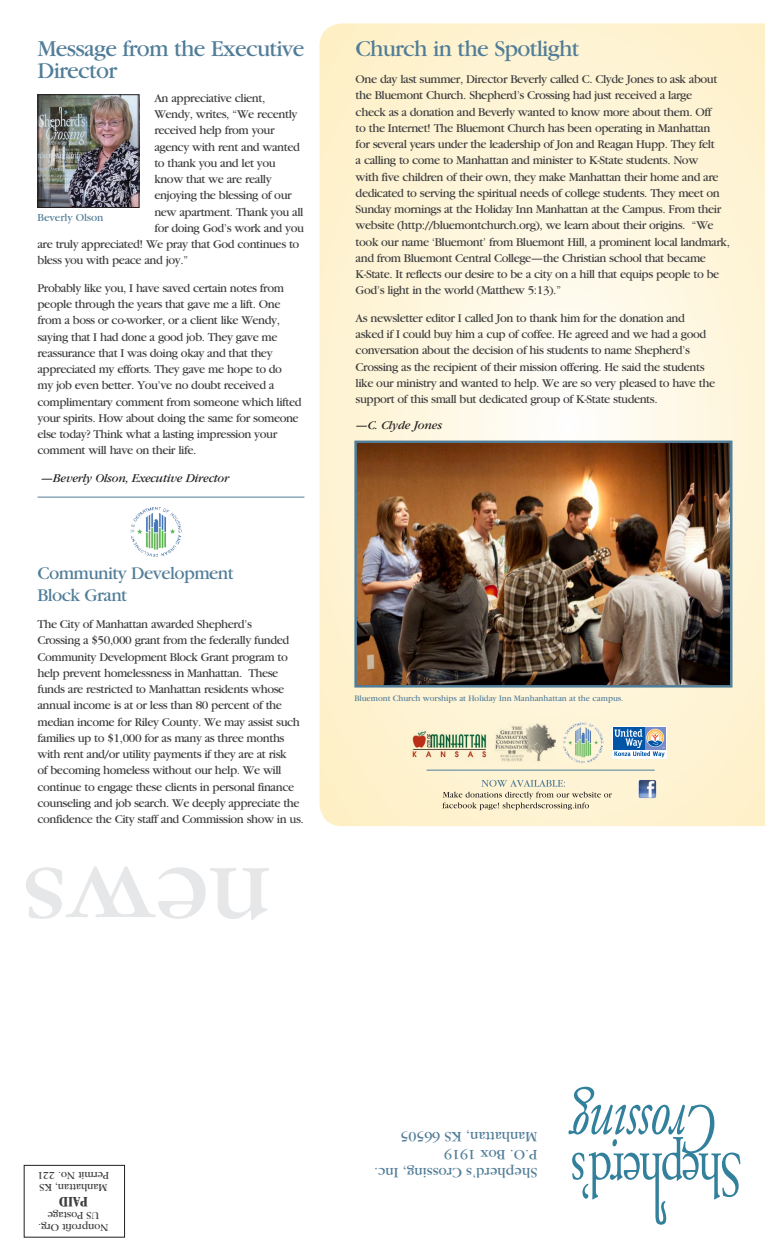
<style>
.page{position:relative;width:765px;height:1260px;background:#fff}
.page>*{position:absolute;margin:0;border:0;box-sizing:border-box;transform-origin:0 0}
.t1{font:110px "Garamond";color:#e6e7e9}
.t2{font:23.75px/22.5px "Garamond";letter-spacing:-.03em;color:#517d98}
.t3{font:18.75px "Garamond";letter-spacing:-.03em;color:#517d98}
.t4{font:15px "Garamond";color:#517d98}
.t5{font:700 condensed 15px "Garamond";color:#3e3e3f}
.t6{font:12.5px/16.2px "Garamond";letter-spacing:-.035em;color:#3e3e3f}
.t7{font:italic 12.5px "Garamond";letter-spacing:-.02em;color:#231f20}
.t8{font:11.25px "Garamond";letter-spacing:-.01em;color:#3e3e3f}
.t9{font:11.25px "Garamond";letter-spacing:-.01em;color:#517d98}
.t10{font:8.75px "Garamond";color:#517d98}
</style>
<div class="page">
<svg style="left:320px;top:23px;width:445px;height:803px;background:#fdf4d8"></svg>
<svg style="left:569px;top:1087px;width:171px;height:138px"></svg>
<img style="left:40px;top:96px;width:97px;height:110px">
<div style="left:38px;top:94px;width:101px;height:114px;border:1px solid #231f20"></div>
<hr style="left:38px;top:497px;width:267px;height:1px;background:#517d98">
<img style="left:494px;top:724px;width:61px;height:39px">
<svg style="left:442px;top:780px;width:170px;height:30px;background:#e3dabe"></svg>
<img style="left:638px;top:780px;width:18px;height:18px">
<hr style="left:427px;top:770px;width:228px;height:1px;background:#517d98">
<img style="left:562px;top:721px;width:44px;height:43px">
<img style="left:410px;top:729px;width:78px;height:31px">
<div style="left:612px;top:726px;width:54px;height:33px;background:#fff"></div>
<svg style="left:644px;top:727px;width:22px;height:23px"></svg>
<div style="left:613px;top:727px;width:31px;height:23px;background:#0155a7"></div>
<svg style="left:614px;top:729px;width:51px;height:28px"></svg>
<img style="left:357px;top:444px;width:372px;height:241px">
<div style="left:354px;top:441px;width:378px;height:247px;border:2px solid #517d98"></div>
<img style="left:130px;top:507px;width:52px;height:50px">
<div style="left:24px;top:1165px;width:101px;height:72px;border:1px solid #231f20"></div>
<p class="t2" style="left:38px;top:37px;width:269px">Message from the Executive<br>Director</p>
<p class="t6" style="left:154px;top:90px;width:113px">An appreciative client,</p>
<p class="t6" style="left:154px;top:106px;width:145px">Wendy, writes, “We recently</p>
<p class="t6" style="left:154px;top:122px;width:122px">received help from your</p>
<p class="t6" style="left:154px;top:139px;width:147px">agency with rent and wanted</p>
<p class="t6" style="left:154px;top:155px;width:123px">to thank you and let you</p>
<p class="t6" style="left:154px;top:171px;width:119px">know that we are really</p>
<p class="t6" style="left:154px;top:187px;width:139px">enjoying the blessing of our</p>
<p class="t6" style="left:154px;top:204px;width:151px">new apartment. Thank you all</p>
<p class="t6" style="left:154px;top:220px;width:151px">for doing God’s work and you</p>
<p class="t6" style="left:38px;top:236px;width:263px">are truly appreciated! We pray that God continues to</p>
<p class="t6" style="left:38px;top:252px;width:153px">bless you with peace and joy.”</p>
<p class="t6" style="left:38px;top:280px;width:266px">Probably like you, I have saved certain notes from people through the years that gave me a lift. One from a boss or co-worker, or a client like Wendy, saying that I had done a good job. They gave me reassurance that I was doing okay and that they appreciated my efforts. They gave me hope to do<br>my job even better. You’ve no doubt received a complimentary comment from someone which lifted your spirits. How about doing the same for someone else today? Think what a lasting impression your comment will have on their life.</p>
<p class="t7" style="left:41px;top:471px;width:190px">—Beverly Olson, Executive Director</p>
<p class="t9" style="left:38px;top:212px;width:68px">Beverly Olson</p>
<p class="t3" style="left:38px;top:564px;width:198px">Community Development</p>
<p class="t3" style="left:38px;top:585px;width:91px">Block Grant</p>
<p class="t6" style="left:38px;top:616px;width:268px">The City of Manhattan awarded Shepherd’s<br>Crossing a $50,000 grant from the federally funded Community Development Block Grant program to help prevent homelessness in Manhattan. These funds are restricted to Manhattan residents whose annual income is at or less than 80 percent of the median income for Riley County. We may assist such families up to $1,000 for as many as three months with rent and/or utility payments if they are at risk<br>of becoming homeless without our help. We will continue to engage these clients in personal finance counseling and job search. We deeply appreciate the confidence the City staff and Commission show in us.</p>
<p class="t1" style="left:271px;top:960px;width:249px;rotate:-180deg">news</p>
<p class="t2" style="left:356px;top:37px;width:225px">Church in the Spotlight</p>
<p class="t6" style="left:356px;top:71px;width:376px">One day last summer, Director Beverly called C. Clyde Jones to ask about the Bluemont Church. Shepherd’s Crossing had just received a large<br>check as a donation and Beverly wanted to know more about them. Off<br>to the Internet! The Bluemont Church has been operating in Manhattan<br>for several years under the leadership of Jon and Reagan Hupp. They felt<br>a calling to come to Manhattan and minister to K-State students. Now<br>with five children of their own, they make Manhattan their home and are dedicated to serving the spiritual needs of college students. They meet on Sunday mornings at the Holiday Inn Manhattan at the Campus. From their website (http://bluemontchurch.org), we learn about their origins. “We took our name ‘Bluemont’ from Bluemont Hill, a prominent local landmark, and from Bluemont Central College—the Christian school that became K-State. It reflects our desire to be a city on a hill that equips people to be God’s light in the world (Matthew 5:13).”</p>
<p class="t6" style="left:356px;top:310px;width:361px">As newsletter editor I called Jon to thank him for the donation and asked if I could buy him a cup of coffee. He agreed and we had a good conversation about the decision of his students to name Shepherd’s Crossing as the recipient of their mission offering. He said the students like our ministry and wanted to help. We are so very pleased to have the support of this small but dedicated group of K-State students.</p>
<p class="t7" style="left:356px;top:419px;width:88px">—C. Clyde Jones</p>
<p class="t10" style="left:354px;top:694px;width:271px">Bluemont Church worships at Holiday Inn Manhanhattan at the campus.</p>
<p class="t8" style="left:109px;top:1181px;width:73px;rotate:-180deg">Permit No. 221</p>
<p class="t8" style="left:107px;top:1194px;width:70px;rotate:-180deg">Manhattan, KS</p>
<p class="t5" style="left:88px;top:1210px;width:30px;rotate:-180deg">PAID</p>
<p class="t8" style="left:99px;top:1221px;width:53px;rotate:-180deg">US Postage</p>
<p class="t8" style="left:109px;top:1234px;width:72px;rotate:-180deg">Nonprofit Org.</p>
<p class="t4" style="left:537px;top:1145px;width:138px;rotate:-180deg">Manhattan, KS 66505</p>
<p class="t4" style="left:537px;top:1163px;width:95px;rotate:-180deg">P.O. Box 1919</p>
<p class="t4" style="left:537px;top:1181px;width:165px;rotate:-180deg">Shepherd’s Crossing, Inc.</p>
</div>
